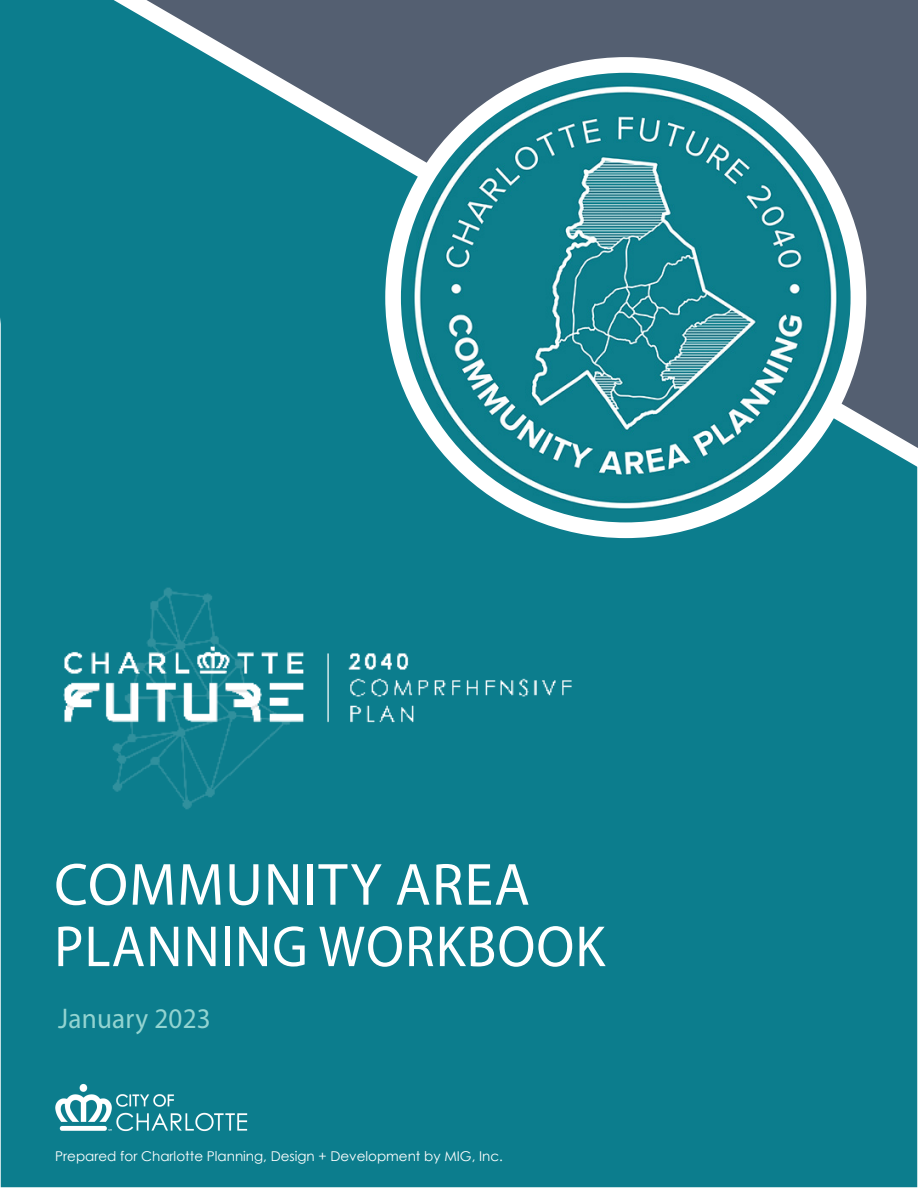
<style>
.page{position:relative;width:918px;height:1188px;background:#fff}
.page>*{position:absolute;margin:0;border:0;box-sizing:border-box;transform-origin:0 0}
.Title_-_Project{font:60px "Myriad Pro";letter-spacing:.02em;color:#fff}
.Title_-_Project-2{font:58.5px "Myriad Pro";letter-spacing:.02em;color:#fff;scale:.94 1}
.Title_-_Project-3{font:28.5px "Myriad Pro";letter-spacing:.01em;color:#93d4d1;scale:.95 1}
.Title_-_Project-4{font:13.5px "Century Gothic";color:#fff}
</style>
<div class="page">
<div style="left:0;top:485px;width:917px;height:702px;background:#0c7d8d"></div>
<svg style="left:0;top:0;width:918px;height:485px"></svg>
<img style="left:40px;top:551px;width:538px;height:262px">
<img style="left:54px;top:1083px;width:196px;height:49px">
<img style="left:397px;top:69px;width:458px;height:458px">
<div style="left:385px;top:57px;width:481px;height:481px;border:16px solid #fff;border-radius:50%"></div>
<p class="Title_-_Project" style="left:54px;top:848px;width:477px">COMMUNITY AREA</p>
<p class="Title_-_Project-2" style="left:54px;top:910px;width:588px">PLANNING WORKBOOK</p>
<p class="Title_-_Project-3" style="left:58px;top:1001px;width:162px">January 2023</p>
<p class="Title_-_Project-4" style="left:55px;top:1147px;width:449px">Prepared for Charlotte Planning, Design + Development by MIG, Inc.</p>
</div>
